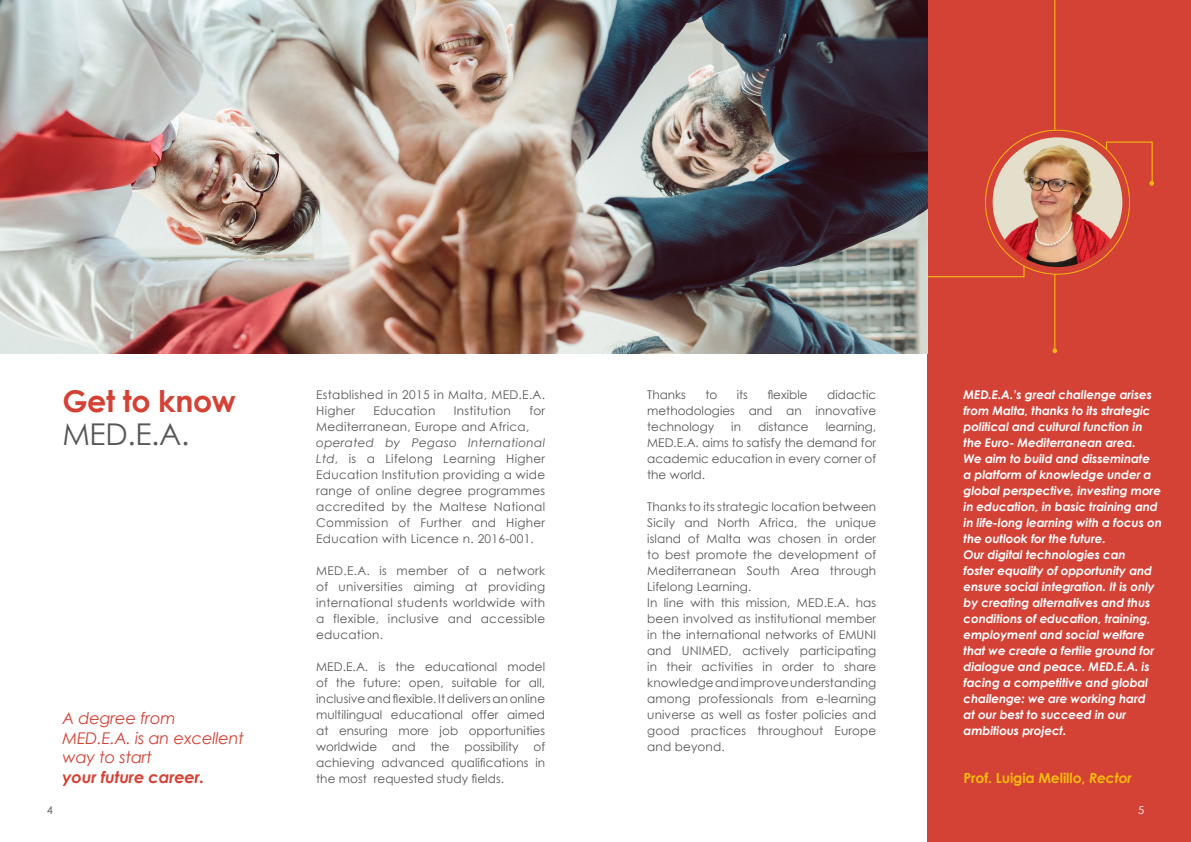
<style>
.page{position:relative;width:1191px;height:842px;background:#fff}
.page>*{position:absolute;margin:0;border:0;box-sizing:border-box;transform-origin:0 0}
.t1{font:700 30px "Century Gothic";letter-spacing:-.01em;color:#d44135}
.t2{font:30px "Century Gothic";color:#575756}
.t3{font:italic 16.2px/19.8px "Century Gothic";letter-spacing:-.01em;color:#d44135}
.t4{font:italic 700 16.2px "Century Gothic";letter-spacing:-.01em;color:#d44135}
.t5{font:700 14px "Century Gothic";letter-spacing:-.01em;color:#f4b80f}
.t6{font:12px/16px "Century Gothic";letter-spacing:.01em;color:#575756;text-align:justify}
.t7{font:italic 700 12px/16px "Century Gothic";letter-spacing:-.01em;color:#fff}
.t8{font:11px "Century Gothic";color:#575756}
.t9{font:11px "Century Gothic";color:#fff}
.s1{font-style:italic}
</style>
<div class="page">
<div style="left:927px;top:0;width:264px;height:842px;background:#d44135"></div>
<svg style="left:927px;top:264px;width:98px;height:14px"></svg>
<svg style="left:1105px;top:141px;width:49px;height:45px"></svg>
<hr style="left:1054px;top:0;width:1px;height:351px;background:#f4b80f">
<svg style="left:1052px;top:348px;width:5px;height:5px"></svg>
<svg style="left:985px;top:130px;width:144px;height:144px"></svg>
<img style="left:992px;top:137px;width:130px;height:130px;border-radius:65px">
<img style="left:0;top:0;width:927px;height:353px">
<h1 class="t1" style="left:62px;top:379px;width:175px">Get to know</h1>
<h1 class="t2" style="left:62px;top:414px;width:129px">MED.E.A.</h1>
<h2 class="t3" style="left:62px;top:708px;width:183px">A degree from<br>MED.E.A. is an excellent way to start</h2>
<h2 class="t4" style="left:62px;top:765px;width:143px">your future career.</h2>
<p class="t6" style="left:316px;top:386px;width:230px">Established in 2015 in Malta, MED.E.A.<br>Higher</p>
<p class="t6" style="left:316px;top:402px;width:230px;text-indent:213px">for<br>Mediterranean, Europe and Africa,</p>
<p class="t6" style="left:316px;top:434px;width:230px"><span class="s1">operated by Pegaso International Ltd</span>, is a Lifelong Learning Higher Education Institution providing a wide range of online degree programmes accredited by the Maltese National Commission of Further and Higher Education with Licence n. 2016-001.</p>
<p class="t6" style="left:316px;top:562px;width:230px">MED.E.A. is member of a network of universities aiming at providing international students worldwide with a flexible, inclusive and accessible education.</p>
<p class="t6" style="left:316px;top:658px;width:230px">MED.E.A. is the educational model of the future: open, suitable for all, inclusive and flexible. It delivers an online multilingual educational offer aimed at ensuring more job opportunities worldwide and the possibility of achieving advanced qualifications in the most requested study fields.</p>
<p class="t6" style="left:373px;top:402px;width:63px">Education</p>
<p class="t6" style="left:454px;top:402px;width:59px">Institution</p>
<p class="t6" style="left:647px;top:386px;width:40px">Thanks</p>
<p class="t6" style="left:705px;top:386px;width:13px">to</p>
<p class="t6" style="left:737px;top:386px;width:13px">its</p>
<p class="t6" style="left:767px;top:386px;width:42px">flexible</p>
<p class="t6" style="left:647px;top:386px;width:230px;text-indent:180px">didactic methodologies and an innovative technology</p>
<p class="t6" style="left:647px;top:418px;width:230px;text-indent:178px">learning, MED.E.A. aims to satisfy the demand for academic education in every corner of the world.</p>
<p class="t6" style="left:647px;top:498px;width:230px;text-align:left">Thanks to its strategic location between Sicily and North Africa, the unique island of Malta was chosen in order to best promote the development of Mediterranean South Area through Lifelong Learning.<br>In line with this mission, MED.E.A. has been involved as institutional member in the international networks of EMUNI and UNIMED, actively participating in their activities in order to share knowledge and improve understanding among professionals from e-learning universe as well as foster policies and good practices throughout Europe and beyond.</p>
<p class="t6" style="left:731px;top:418px;width:11px">in</p>
<p class="t6" style="left:758px;top:418px;width:52px">distance</p>
<p class="t7" style="left:963px;top:386px;width:200px">MED.E.A.’s great challenge arises from Malta, thanks to its strategic political and cultural function in the Euro- Mediterranean area.<br>We aim to build and disseminate<br>a platform of knowledge under a global perspective, investing more in education, in basic training and in life-long learning with a focus on the outlook for the future.<br>Our digital technologies can<br>foster equality of opportunity and ensure social integration. It is only by creating alternatives and thus conditions of education, training, employment and social welfare that we create a fertile ground for dialogue and peace. MED.E.A. is facing a competitive and global challenge: we are working hard<br>at our best to succeed in our ambitious project.</p>
<p class="t5" style="left:963px;top:767px;width:170px">Prof. Luigia Melillo, <span class="s1">Rector</span></p>
<p class="t8" style="left:47px;top:802px;width:8px">4</p>
<p class="t9" style="left:1138px;top:802px;width:8px">5</p>
</div>
